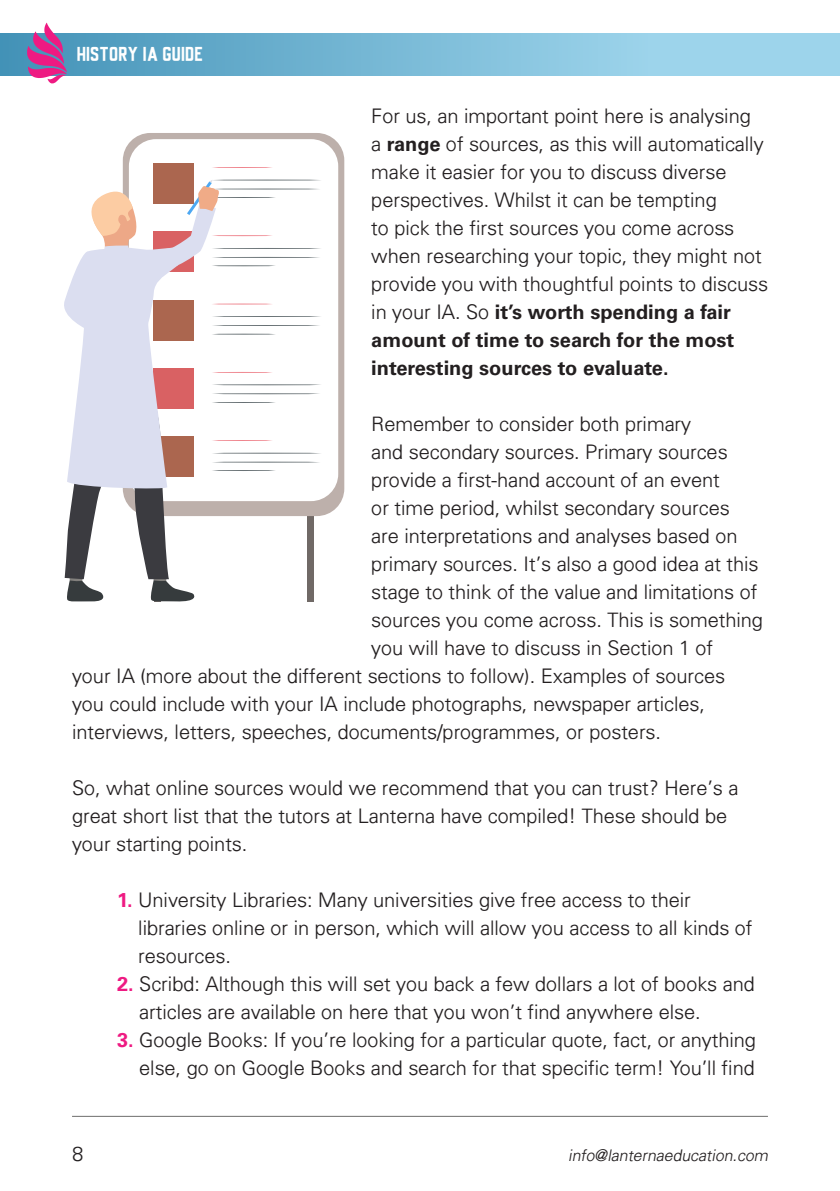
<style>
.page{position:relative;width:840px;height:1191px;background:#fff}
.page>*{position:absolute;margin:0;border:0;box-sizing:border-box;transform-origin:0 0}
.t1{font:300 20px/28px "Univers";color:#231f20}
.t2{font:700 20px/28px "Univers LT Std";color:#231f20}
.t3{font:18px "Universal Knowledge";color:#fff}
.t4{font:italic 300 16px "Univers";color:#231f20}
.s1{font-family:"Univers LT Std";font-weight:700}
.s2{font-family:"Univers";font-weight:300}
.s3{font-family:"Univers LT Std";font-weight:700;color:#ee1a82}
</style>
<div class="page">
<div style="left:0;top:34px;width:840px;height:41px;background:linear-gradient(to right,#4896ba,#acdff4)"></div>
<svg style="left:27px;top:23px;width:40px;height:60px"></svg>
<hr style="left:72px;top:1116px;width:696px;height:1px;background:#6e6d6c">
<div style="left:123px;top:133px;width:221px;height:383px;background:#bdb0ab;border-radius:28px"></div>
<div style="left:129px;top:139px;width:209px;height:362px;background:#fff;border-radius:27px"></div>
<div style="left:153px;top:163px;width:41px;height:41px;background:#ab664f"></div>
<svg style="left:212px;top:167px;width:60px;height:1px"></svg>
<svg style="left:64px;top:180px;width:258px;height:422px"></svg>
<p class="t3" style="left:77px;top:43px;width:128px">HISTORY IA GUIDE</p>
<p class="t1" style="left:371px;top:101px;width:398px">For us, an important point here is analysing<br>a <span class="s1">range</span> of sources, as this will automatically make it easier for you to discuss diverse perspectives. Whilst it can be tempting<br>to pick the first sources you come across when researching your topic, they might not provide you with thoughtful points to discuss</p>
<p class="t2" style="left:371px;top:298px;width:364px"><span class="s2">in your IA. So</span> it’s worth spending a fair amount of time to search for the most interesting sources to evaluate.</p>
<p class="t1" style="left:371px;top:409px;width:321px">Remember to consider both primary</p>
<p class="t1" style="left:371px;top:437px;width:358px">and secondary sources. Primary sources</p>
<p class="t1" style="left:371px;top:465px;width:350px">provide a first-hand account of an event</p>
<p class="t1" style="left:371px;top:493px;width:360px">or time period, whilst secondary sources</p>
<p class="t1" style="left:371px;top:521px;width:367px">are interpretations and analyses based on</p>
<p class="t1" style="left:371px;top:549px;width:388px">primary sources. It’s also a good idea at this</p>
<p class="t1" style="left:371px;top:577px;width:387px">stage to think of the value and limitations of</p>
<p class="t1" style="left:371px;top:605px;width:393px">sources you come across. This is something</p>
<p class="t1" style="left:371px;top:633px;width:343px">you will have to discuss in Section 1 of</p>
<p class="t1" style="left:72px;top:661px;width:654px">your IA (more about the different sections to follow). Examples of sources</p>
<p class="t1" style="left:72px;top:689px;width:634px">you could include with your IA include photographs, newspaper articles,</p>
<p class="t1" style="left:72px;top:717px;width:590px">interviews, letters, speeches, documents/programmes, or posters.</p>
<p class="t1" style="left:72px;top:773px;width:667px">So, what online sources would we recommend that you can trust? Here’s a great short list that the tutors at Lanterna have compiled! These should be your starting points.</p>
<p class="t1" style="left:138px;top:885px;width:615px;text-indent:-21px"><span class="s3">1.</span> University Libraries: Many universities give free access to their libraries online or in person, which will allow you access to all kinds of resources.</p>
<p class="t1" style="left:139px;top:969px;width:617px;text-indent:-22px"><span class="s3">2.</span> Scribd: Although this will set you back a few dollars a lot of books and articles are available on here that you won’t find anywhere else.</p>
<p class="t1" style="left:117px;top:1025px;width:640px;text-align:right"><span class="s3">3.</span> Google Books: If you’re looking for a particular quote, fact, or anything else, go on Google Books and search for that specific term! You’ll find</p>
<p class="t1" style="left:72px;top:1139px;width:13px">8</p>
<p class="t4" style="left:568px;top:1145px;width:204px">info@lanternaeducation.com</p>
</div>
